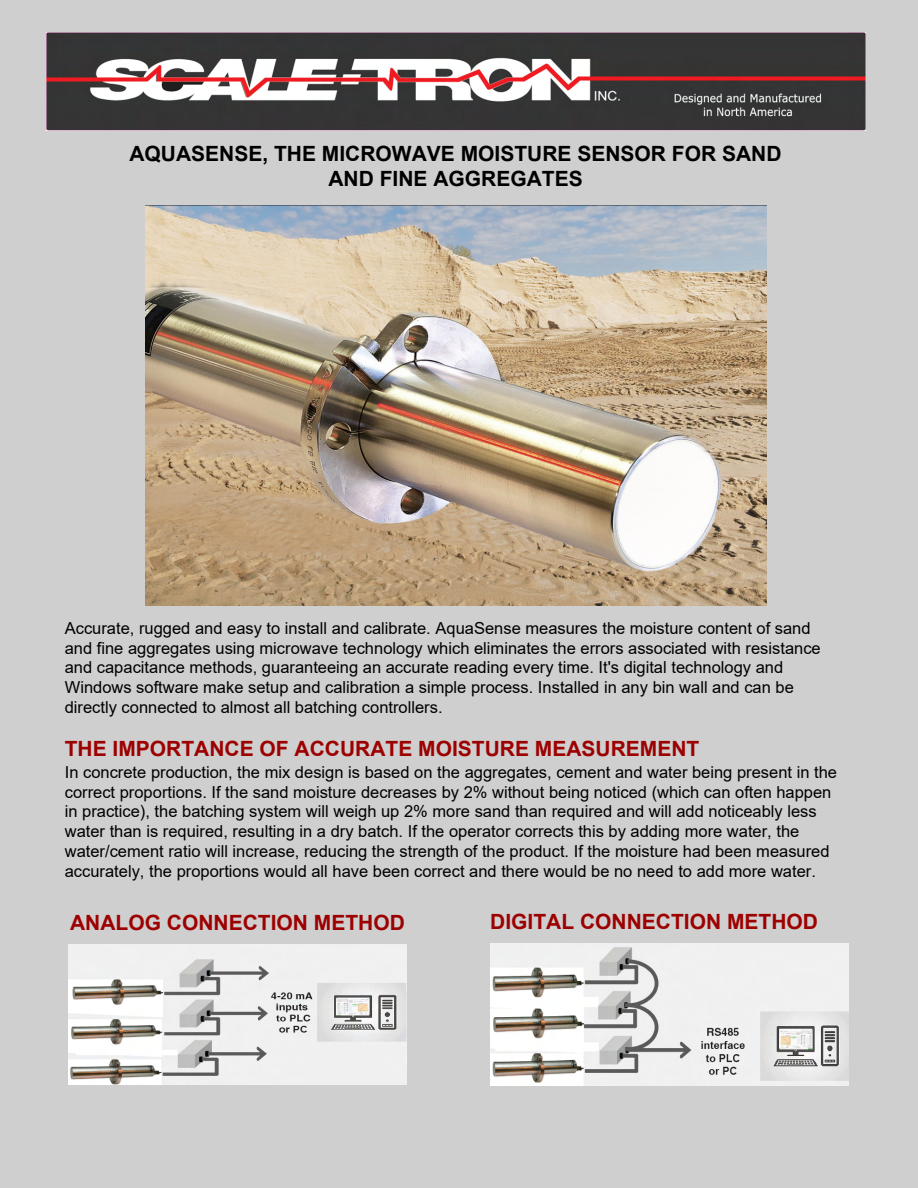
<style>
.page{position:relative;width:918px;height:1188px;background:#cfcfcf}
.page>*{position:absolute;margin:0;border:0;box-sizing:border-box;transform-origin:0 0}
.t1{font:700 21px "Arial";color:#9d0000}
.t2{font:700 21px/25.2px "Arial";color:#000;text-align:center}
.t3{font:16.5px/19.8px "Arial";color:#000}
.t4{font:16.5px/19.8px "Arial";color:#000}
.s1{font-style:inherit}
</style>
<div class="page">
<img style="left:47px;top:33px;width:818px;height:97px">
<img style="left:69px;top:944px;width:337px;height:141px">
<img style="left:491px;top:943px;width:357px;height:142px">
<img style="left:145px;top:205px;width:621px;height:401px">
<p class="t2" style="left:129px;top:141px;width:654px">AQUASENSE, THE MICROWAVE MOISTURE SENSOR FOR SAND<br>AND FINE AGGREGATES</p>
<p class="t4" style="left:65px;top:618px;width:757px">Accurate, <span class="s1">rugged and</span> easy to install and calibrate. AquaSense measures the moisture content of sand and fine aggregates <span class="s1">using microwave technology which eliminates t</span>he errors associated with resistance and capacitance methods, guaranteeing an accurate reading every time. It's digital technology and Windows software make setup and calibration a simple process. I<span class="s1">nstalled</span> in any bin wall and can be directly connected to almost all batching controllers.</p>
<p class="t1" style="left:65px;top:734px;width:636px">THE IMPORTANCE OF ACCURATE MOISTURE MEASUREMENT</p>
<p class="t3" style="left:65px;top:762px;width:774px">In concrete production, the mix design is based on the aggregates, cement and water being present in the correct proportions. If the sand moisture decreases by 2% without being noticed (which can often happen in practice), the batching system will weigh up 2% more sand than required and will add noticeably less water than is required, resulting in a dry batch. If the operator corrects this by adding more water, the water/cement ratio will increase, reducing the strength of the product. If the moisture had been measured accurately, the proportions would all have been correct and there would be no need to add more water.</p>
<p class="t1" style="left:70px;top:908px;width:336px">ANALOG CONNECTION METHOD</p>
<p class="t1" style="left:490px;top:907px;width:329px">DIGITAL CONNECTION METHOD</p>
</div>
